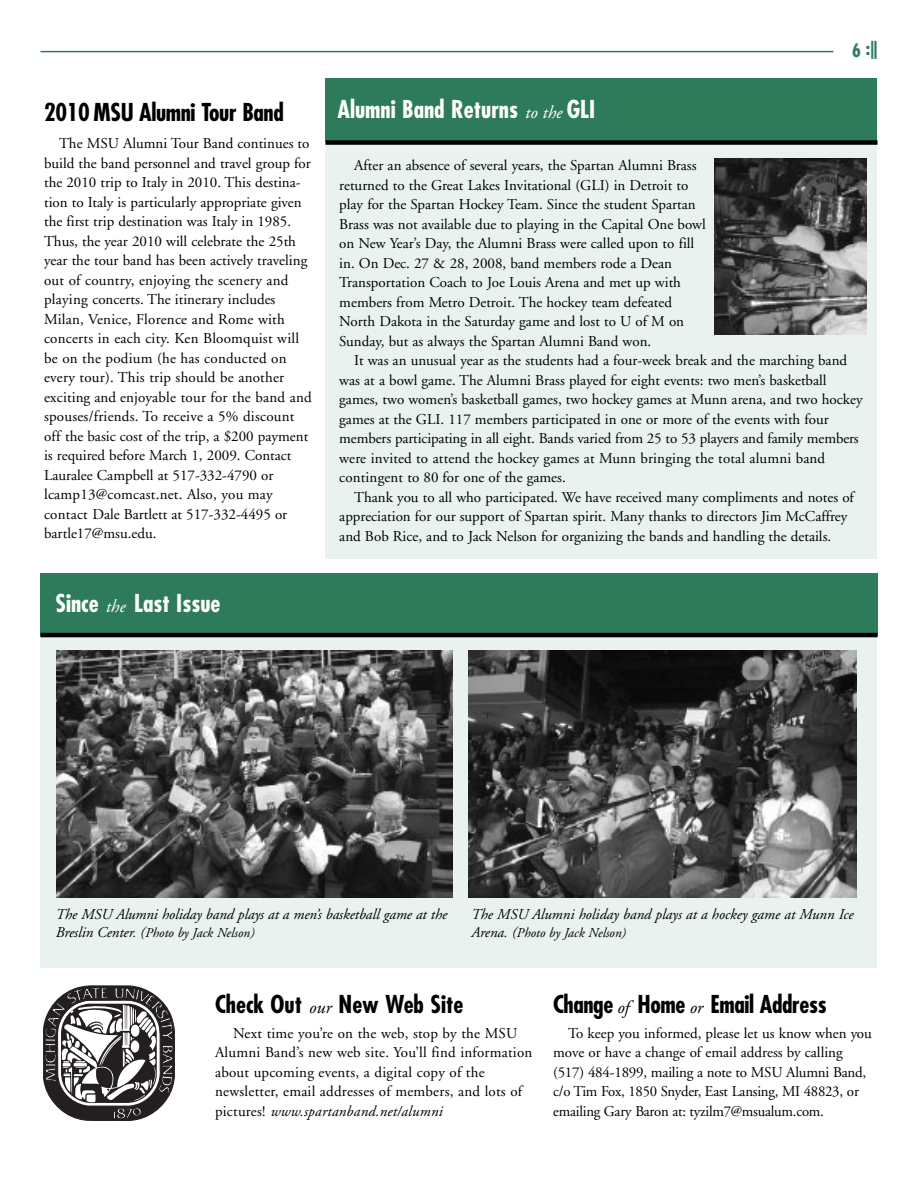
<style>
.page{position:relative;width:918px;height:1188px;background:#fff}
.page>*{position:absolute;margin:0;border:0;box-sizing:border-box;transform-origin:0 0}
.t1{font:700 condensed 24px "Futura";letter-spacing:-.015em;color:#000}
.t2{font:700 condensed 24px "Futura";color:#fff}
.t3{font:700 condensed 18px "Futura";color:#2e7b5c}
.t4{font:15px/19.5px "Adobe Garamond";color:#000}
.t5{font:italic 15px "Adobe Garamond";letter-spacing:-.005em;color:#000}
.t6{font:italic 13.5px "Adobe Garamond";color:#000}
.s1{font-family:"Adobe Garamond";font-weight:400;font-style:italic;font-stretch:normal;font-size:18px}
.s2{font-family:"Futura Std";font-weight:800;font-stretch:normal}
.s3{font-size:15px}
.s4{font-style:italic}
</style>
<div class="page">
<svg style="left:43px;top:986px;width:132px;height:135px"></svg>
<div style="left:40px;top:596px;width:838px;height:372px;background:#eaf2ef"></div>
<img style="left:56px;top:651px;width:396px;height:246px">
<img style="left:468px;top:651px;width:389px;height:246px">
<div style="left:40px;top:573px;width:838px;height:63px;background:#2e7b5c"></div>
<hr style="left:40px;top:633px;width:838px;height:4px;background:#000">
<hr style="left:40px;top:51px;width:793px;height:1px;background:#2e7b5c">
<div style="left:326px;top:135px;width:552px;height:424px;background:#eaf2ef"></div>
<div style="left:326px;top:78px;width:552px;height:64px;background:#2e7b5c"></div>
<div style="left:326px;top:140px;width:552px;height:5px;background:#000"></div>
<img style="left:714px;top:158px;width:153px;height:176px">
<h1 class="t1" style="left:44px;top:102px;width:241px">2010 MSU Alumni Tour Band</h1>
<p class="t4" style="left:44px;top:135px;width:269px;text-indent:15px">The MSU Alumni Tour Band continues to build the band personnel and travel group for the 2010 trip to Italy in 2010. This destina&shy;tion to Italy is particularly appropriate given the first trip destination was Italy in 1985.<br>Thus, the year 2010 will celebrate the 25th year the tour band has been actively traveling out of country, enjoying the scenery and playing concerts. The itinerary includes Milan, Venice, Florence and Rome with concerts in each city. Ken Bloomquist will be on the podium (he has conducted on every tour). This trip should be another exciting and enjoyable tour for the band and spouses/friends. To receive a 5% discount off the basic cost of the trip, a $200 payment is required before March 1, 2009. Contact Lauralee Campbell at 517-332-4790 or lcamp13@comcast.net. Also, you may contact Dale Bartlett at 517-332-4495 or bartle17@msu.edu.</p>
<h1 class="t2" style="left:56px;top:593px;width:167px">Since <span class="s1">the</span> Last Issue</h1>
<h1 class="t2" style="left:337px;top:99px;width:259px">Alumni Band Returns <span class="s1">to the</span> GLI</h1>
<p class="t3" style="left:852px;top:42px;width:30px">6 :<span class="s2">|</span></p>
<p class="t4" style="left:339px;top:157px;width:368px;text-indent:15px">After an absence of several years, the Spartan Alumni Brass returned to the Great Lakes Invitational (GLI) in Detroit to play for the Spartan Hockey Team. Since the student Spartan Brass was not available due to playing in the Capital One bowl on New Year’s Day, the Alumni Brass were called upon to fill in. On Dec. 27 &amp; 28, 2008, band members rode a Dean Transportation Coach to Joe Louis Arena and met up with members from Metro Detroit. The hockey team defeated North Dakota in the Saturday game and lost to U of M on Sunday, but as always the Spartan Alumni Band won.</p>
<p class="t4" style="left:339px;top:352px;width:525px;text-indent:15px">It was an unusual year as the students had a four-week break and the marching band was at a bowl game. The Alumni Brass played for eight events: two men’s basketball games, two women’s basketball games, two hockey games at Munn arena, and two hockey games at the GLI. 117 members participated in one or more of the events with four members participating in all eight. Bands varied from 25 to 53 players and family members were invited to attend the hockey games at Munn bringing the total alumni band contingent to 80 for one of the games.</p>
<p class="t4" style="left:339px;top:489px;width:516px;text-indent:15px">Thank you to all who participated. We have received many compliments and notes of appreciation for our support of Spartan spirit. Many thanks to directors Jim McCaffrey and Bob Rice, and to Jack Nelson for organizing the bands and handling the details.</p>
<p class="t5" style="left:55px;top:909px;width:393px">The MSU Alumni holiday band plays at a men’s basketball game at the</p>
<p class="t6" style="left:55px;top:928px;width:200px"><span class="s3">Breslin Center. (</span>Photo by Jack Nelson)</p>
<p class="t5" style="left:471px;top:909px;width:384px">The MSU Alumni holiday band plays at a hockey game at Munn Ice</p>
<p class="t6" style="left:471px;top:928px;width:156px"><span class="s3">Arena. (</span>Photo by Jack Nelson)</p>
<h1 class="t1" style="left:215px;top:993px;width:250px">Check Out <span class="s1">our</span> New Web Site</h1>
<p class="t4" style="left:215px;top:1024px;width:319px;text-indent:18px">Next time you’re on the web, stop by the MSU Alumni Band’s new web site. You’ll find information about upcoming events, a digital copy of the newsletter, email addresses of members, and lots of pictures! <span class="s4">www.spartanband.net/alumni</span></p>
<h1 class="t1" style="left:553px;top:993px;width:275px">Change <span class="s1">of</span> Home <span class="s1">or</span> Email Address</h1>
<p class="t4" style="left:553px;top:1024px;width:320px;text-indent:15px">To keep you informed, please let us know when you move or have a change of email address by calling (517) 484-1899, mailing a note to MSU Alumni Band, c/o Tim Fox, 1850 Snyder, East Lansing, MI 48823, or emailing Gary Baron at: tyzilm7@msualum.com.</p>
</div>
